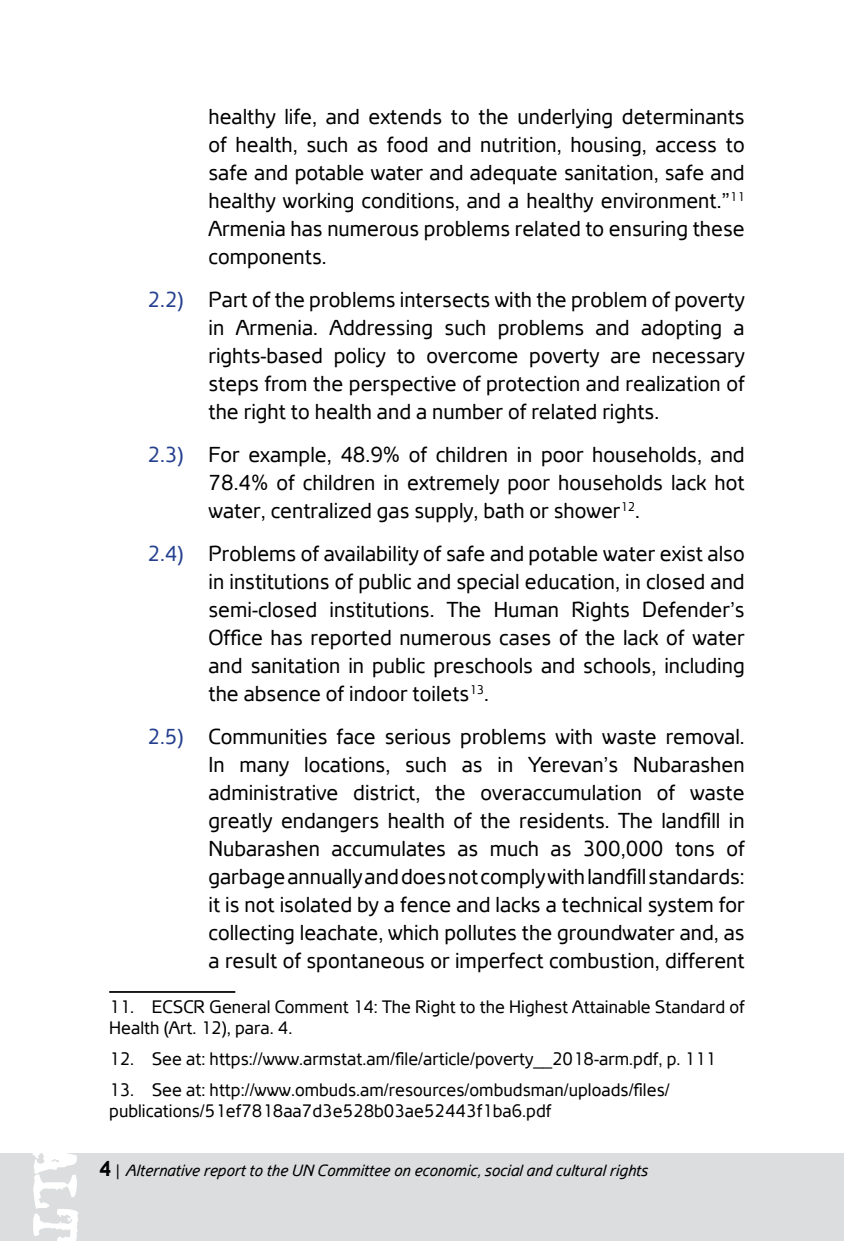
<style>
.page{position:relative;width:844px;height:1241px;background:#fff}
.page>*{position:absolute;margin:0;border:0;box-sizing:border-box;transform-origin:0 0}
.t1{font:21px/28px "Arian AMU";color:#000;text-align:justify}
.t2{font:17.5px/21px "Arian AMU";color:#000}
.t3{font:italic 15.75px "Arian AMU";color:#000}
.s1{color:#25408f}
.s2{font-weight:700;font-style:normal;font-size:21px}
.s3{font-style:normal}
</style>
<div class="page">
<div style="left:0;top:1153px;width:843px;height:87px;background:#dcddde"></div>
<svg style="left:33px;top:1153px;width:45px;height:87px"></svg>
<hr style="left:109px;top:990px;width:126px;height:2px;background:#000">
<p class="t1" style="left:208px;top:103px;width:537px">healthy life, and extends to the underlying determinants of health, such as food and nutrition, housing, access to safe and potable water and adequate sanitation, safe and healthy working conditions, and a healthy environment.”<sup>11<br></sup>Armenia has numerous problems related to ensuring these components.</p>
<p class="t1" style="left:208px;top:286px;width:537px;text-indent:-61px"><span class="s1">2.2)</span> Part of the problems intersects with the problem of poverty in Armenia. Addressing such problems and adopting a rights-based policy to overcome poverty are necessary steps from the perspective of protection and realization of the right to health and a number of related rights.</p>
<p class="t1" style="left:208px;top:441px;width:537px;text-indent:-61px"><span class="s1">2.3)</span> For example, 48.9% of children in poor households, and 78.4% of children in extremely poor households lack hot water, centralized gas supply, bath or shower<sup>12</sup>.</p>
<p class="t1" style="left:208px;top:540px;width:537px;text-indent:-61px"><span class="s1">2.4)</span> Problems of availability of safe and potable water exist also in institutions of public and special education, in closed and semi-closed institutions. The Human Rights Defender’s Office has reported numerous cases of the lack of water and sanitation in public preschools and schools, including the absence of indoor toilets<sup>13</sup>.</p>
<p class="t1" style="left:208px;top:723px;width:537px;text-indent:-61px"><span class="s1">2.5)</span> Communities face serious problems with waste removal.<br>In many locations, such as in Yerevan’s Nubarashen administrative district, the overaccumulation of waste greatly endangers health of the residents. The landfill in Nubarashen accumulates as much as 300,000 tons of garbage annually and does not comply with landfill standards: it is not isolated by a fence and lacks a technical system for collecting leachate, which pollutes the groundwater and, as a result of spontaneous or imperfect combustion, different</p>
<p class="t2" style="left:109px;top:996px;width:636px">11. ECSCR General Comment 14: The Right to the Highest Attainable Standard of<br>Health (Art. 12), para. 4.</p>
<p class="t2" style="left:109px;top:1048px;width:608px">12. See at: https://www.armstat.am/file/article/poverty__2018-arm.pdf, p. 111</p>
<p class="t2" style="left:109px;top:1079px;width:562px">13. See at: http://www.ombuds.am/resources/ombudsman/uploads/files/ publications/51ef7818aa7d3e528b03ae52443f1ba6.pdf</p>
<p class="t3" style="left:99px;top:1161px;width:550px"><span class="s2">4</span> <span class="s3">|</span> Alternative report to the UN Committee on economic, social and cultural rights</p>
</div>
